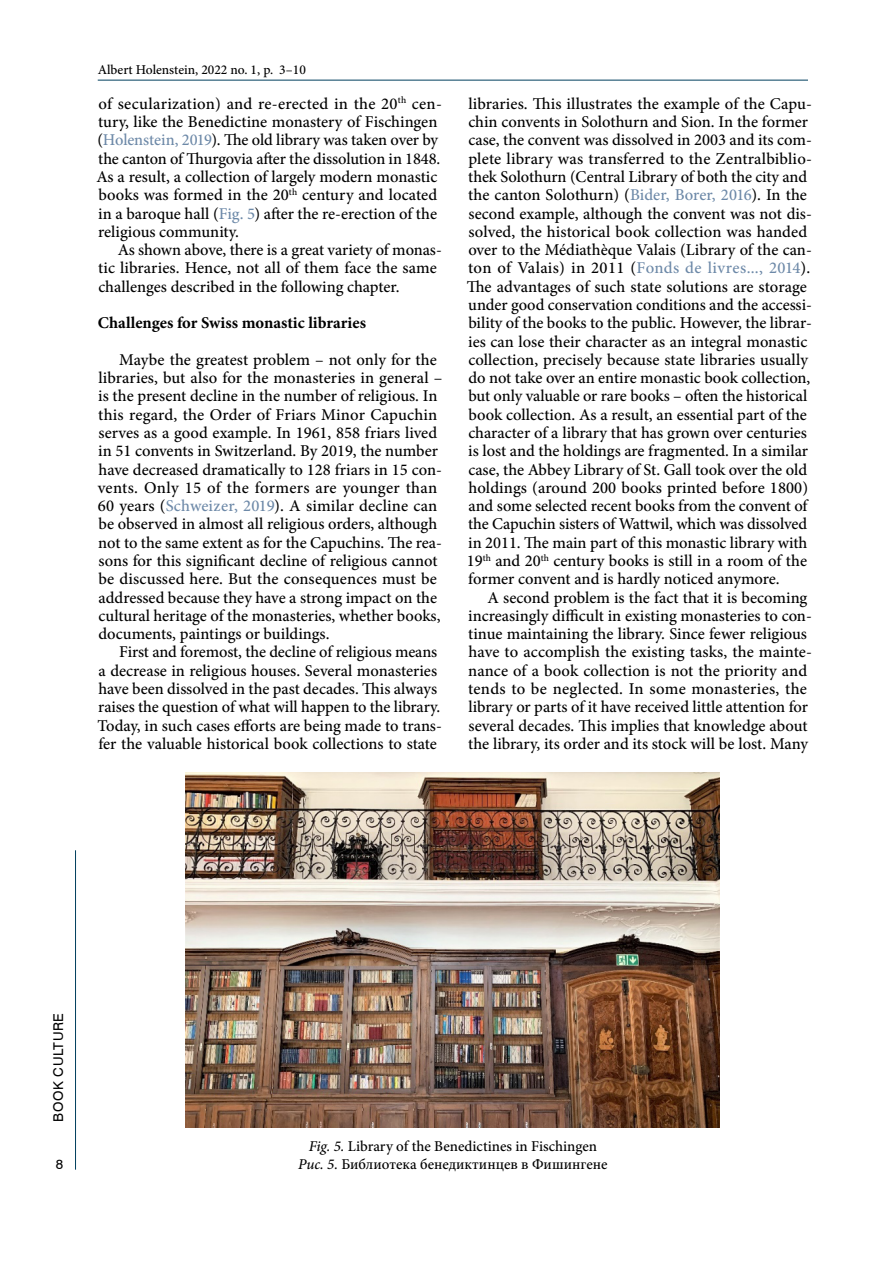
<style>
.page{position:relative;width:893px;height:1263px;background:#fff}
.page>*{position:absolute;margin:0;border:0;box-sizing:border-box;transform-origin:0 0}
.t1{font:500 16.5px/18.3px "Minion Pro";color:#000}
.t2{font:700 16.5px "Minion Pro";color:#000}
.t3{font:500 15px/18px "Minion Pro";color:#000;text-align:center}
.t4{font:500 13.5px "Minion Pro";color:#000}
.t5{font:13.5px "Swiss 721 BT";letter-spacing:.04em;color:#000}
.s1{color:#6d89a8}
.s2{font-style:italic}
</style>
<div class="page">
<hr style="left:75px;top:850px;width:1px;height:320px;background:#003f5d">
<hr style="left:98px;top:80px;width:710px;height:1px;background:#003f5d">
<img style="left:186px;top:772px;width:534px;height:356px">
<p class="t4" style="left:98px;top:60px;width:210px">Albert Holenstein, 2022 no. 1, p. 3–10</p>
<p class="t1" style="left:96px;top:94px;width:347px">of secularization) and re-erected in the 20<sup>th</sup> cen&shy;tury, like the Benedictine monastery of Fischingen (<span class="s1">Holenstein, 2019</span>). The old library was taken over by the canton of Thurgovia after the dissolution in 1848.<br>As a result, a collection of largely modern monastic books was formed in the 20<sup>th</sup> century and located in a baroque hall (<span class="s1">Fig. 5</span>) after the re-erection of the religious community.</p>
<p class="t1" style="left:98px;top:241px;width:345px;text-indent:19px">As shown above, there is a great variety of monas&shy;tic libraries. Hence, not all of them face the same challenges described in the following chapter.</p>
<p class="t2" style="left:98px;top:311px;width:270px">Challenges for Swiss monastic libraries</p>
<p class="t1" style="left:98px;top:350px;width:346px;text-indent:21px">Maybe the greatest problem – not only for the libraries, but also for the monasteries in general – is the present decline in the number of religious. In this regard, the Order of Friars Minor Capuchin serves as a good example. In 1961, 858 friars lived in 51 convents in Switzerland. By 2019, the number have decreased dramatically to 128 friars in 15 con&shy;vents. Only 15 of the formers are younger than 60 years (<span class="s1">Schweizer, 2019</span>). A similar decline can be observed in almost all religious orders, although not to the same extent as for the Capuchins. The rea&shy;sons for this significant decline of religious cannot be discussed here. But the consequences must be addressed because they have a strong impact on the cultural heritage of the monasteries, whether books, documents, paintings or buildings.</p>
<p class="t1" style="left:97px;top:643px;width:346px;text-indent:22px">First and foremost, the decline of religious means a decrease in religious houses. Several monasteries have been dissolved in the past decades. This always raises the question of what will happen to the library.<br>Today, in such cases efforts are being made to trans&shy;fer the valuable historical book collections to state</p>
<p class="t1" style="left:467px;top:94px;width:347px">libraries. This illustrates the example of the Capu&shy;chin convents in Solothurn and Sion. In the former case, the convent was dissolved in 2003 and its com&shy;plete library was transferred to the Zentralbiblio&shy;thek Solothurn (Central Library of both the city and the canton Solothurn) (<span class="s1">Bider, Borer, 2016</span>). In the second example, although the convent was not dis&shy;solved, the historical book collection was handed over to the Médiathèque Valais (Library of the can&shy;ton of Valais) in 2011 (<span class="s1">Fonds de livres..., 2014</span>).<br>The advantages of such state solutions are storage under good conservation conditions and the accessi&shy;bility of the books to the public. However, the librar&shy;ies can lose their character as an integral monastic collection, precisely because state libraries usually do not take over an entire monastic book collection, but only valuable or rare books – often the historical book collection. As a result, an essential part of the character of a library that has grown over centuries is lost and the holdings are fragmented. In a similar case, the Abbey Library of St. Gall took over the old holdings (around 200 books printed before 1800) and some selected recent books from the convent of the Capuchin sisters of Wattwil, which was dissolved in 2011. The main part of this monastic library with 19<sup>th</sup> and 20<sup>th</sup> century books is still in a room of the former convent and is hardly noticed anymore.</p>
<p class="t1" style="left:468px;top:588px;width:345px;text-indent:19px">A second problem is the fact that it is becoming increasingly difficult in existing monasteries to con&shy;tinue maintaining the library. Since fewer religious have to accomplish the existing tasks, the mainte&shy;nance of a book collection is not the priority and tends to be neglected. In some monasteries, the library or parts of it have received little attention for several decades. This implies that knowledge about the library, its order and its stock will be lost. Many</p>
<p class="t5" style="left:49px;top:1121px;width:110px;rotate:-90deg">BOOK CULTURE</p>
<p class="t5" style="left:56px;top:1155px;width:9px">8</p>
<p class="t3" style="left:298px;top:1137px;width:311px"><span class="s2">Fig. 5.</span> Library of the Benedictines in Fischingen<br><span class="s2">Рис. 5.</span> Библиотека бенедиктинцев в Фишингене</p>
</div>
